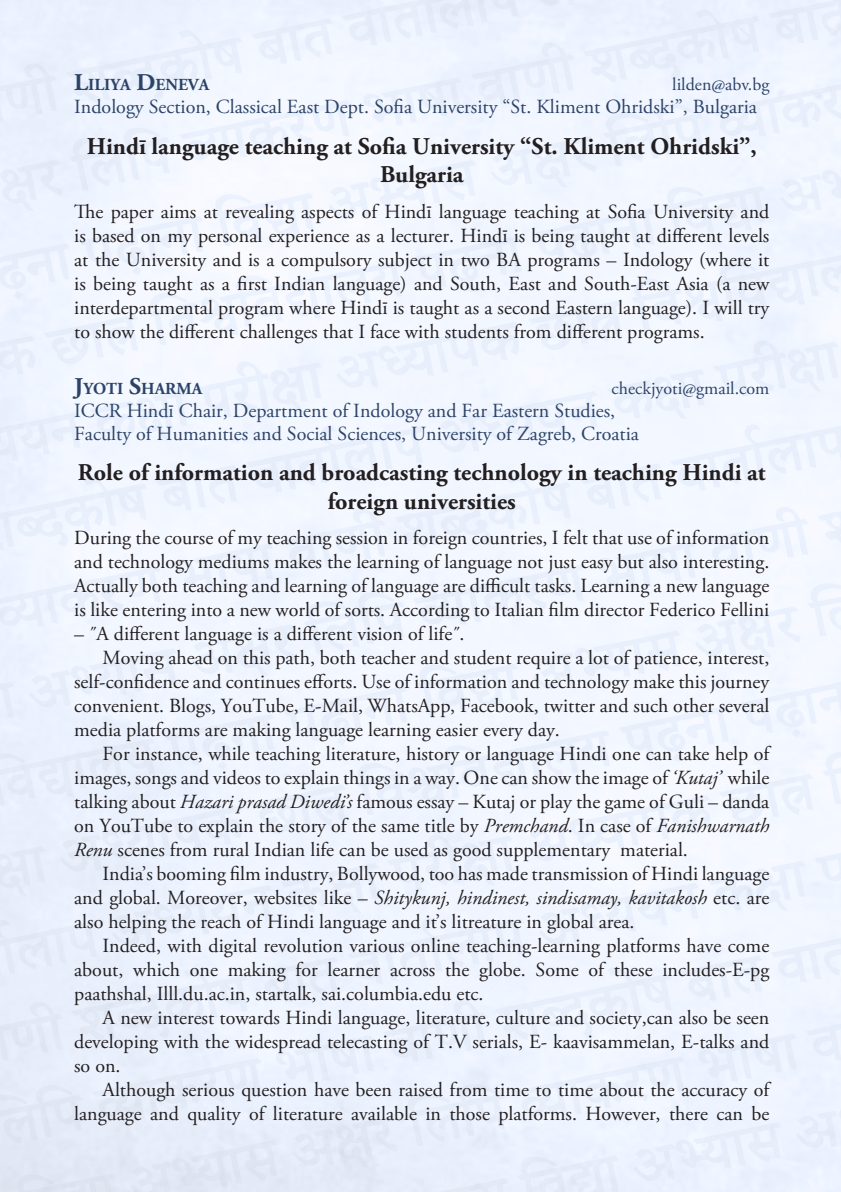
<style>
.page{position:relative;width:841px;height:1192px;background:#fff}
.page>*{position:absolute;margin:0;border:0;box-sizing:border-box;transform-origin:0 0}
.t1{font:700 24px/28.8px "Adobe Garamond Indic";color:#231f20;text-align:center}
.t2{font:20px/24px "Adobe Garamond Indic";color:#231f20;text-align:justify}
.t3{font:20px/23px "Adobe Garamond Indic";color:#2c4368}
.t4{font:italic 20px "Adobe Garamond Indic";color:#231f20}
.t5{font:18px "Adobe Garamond Indic";color:#2c4368}
.t6{font:700 16.8px "Adobe Garamond Indic";color:#2c4368}
.s1{font-size:24px}
.s2{font-style:italic}
.s3{font-style:normal}
</style>
<div class="page">
<p class="t6" style="left:74px;top:75px;width:137px"><span class="s1">L</span>ILIYA <span class="s1">D</span>ENEVA</p>
<p class="t5" style="left:672px;top:74px;width:99px">lilden@abv.bg</p>
<p class="t3" style="left:74px;top:96px;width:684px">Indology Section, Classical East Dept. Sofia University “St. Kliment Ohridski”, Bulgaria</p>
<p class="t1" style="left:87px;top:132px;width:672px">Hindī language teaching at Sofia University “St. Kliment Ohridski”,<br>Bulgaria</p>
<p class="t2" style="left:74px;top:200px;width:697px">The paper aims at revealing aspects of Hindī language teaching at Sofia University and is based on my personal experience as a lecturer. Hindī is being taught at different levels at the University and is a compulsory subject in two BA programs – Indology (where it is being taught as a first Indian language) and South, East and South-East Asia (a new interdepartmental program where Hindī is taught as a second Eastern language). I will try to show the different challenges that I face with students from different programs.</p>
<p class="t6" style="left:74px;top:379px;width:129px"><span class="s1">J</span>YOTI <span class="s1">S</span>HARMA</p>
<p class="t5" style="left:612px;top:377px;width:159px">checkjyoti@gmail.com</p>
<p class="t3" style="left:74px;top:399px;width:566px">ICCR Hindī Chair, Department of Indology and Far Eastern Studies,<br>Faculty of Humanities and Social Sciences, University of Zagreb, Croatia</p>
<p class="t1" style="left:78px;top:458px;width:689px">Role of information and broadcasting technology in teaching Hindi at foreign universities</p>
<p class="t2" style="left:74px;top:526px;width:697px">During the course of my teaching session in foreign countries, I felt that use of information and technology mediums makes the learning of language not just easy but also interesting.<br>Actually both teaching and learning of language are difficult tasks. Learning a new language is like entering into a new world of sorts. According to Italian film director Federico Fellini</p>
<p class="t2" style="left:74px;top:622px;width:392px">– ˝A different language is a different vision of life˝.</p>
<p class="t2" style="left:103px;top:646px;width:668px">Moving ahead on this path, both teacher and student require a lot of patience, interest,</p>
<p class="t2" style="left:74px;top:670px;width:697px">self-confidence and continues efforts. Use of information and technology make this journey</p>
<p class="t2" style="left:74px;top:694px;width:697px">convenient. Blogs, YouTube, E-Mail, WhatsApp, Facebook, twitter and such other several</p>
<p class="t2" style="left:74px;top:718px;width:487px">media platforms are making language learning easier every day.</p>
<p class="t2" style="left:103px;top:742px;width:668px">For instance, while teaching literature, history or language Hindi one can take help of</p>
<p class="t2" style="left:74px;top:766px;width:697px">images, songs and videos to explain things in a way. One can show the image of <span class="s2">‘Kutaj’</span> while</p>
<p class="t2" style="left:74px;top:790px;width:697px">talking about <span class="s2">Hazari prasad Diwedi’s</span> famous essay – Kutaj or play the game of Guli – danda</p>
<p class="t2" style="left:74px;top:814px;width:696px">on YouTube to explain the story of the same title by <span class="s2">Premchand</span>. In case of <span class="s2">Fanishwarnath</span></p>
<p class="t2" style="left:74px;top:838px;width:615px"><span class="s2">Renu</span> scenes from rural Indian life can be used as good supplementary material.</p>
<p class="t2" style="left:103px;top:862px;width:668px">India’s booming film industry, Bollywood, too has made transmission of Hindi language</p>
<p class="t4" style="left:74px;top:886px;width:697px"><span class="s3">and global. Moreover, websites like –</span> Shitykunj, hindinest, sindisamay, kavitakosh <span class="s3">etc. are</span></p>
<p class="t2" style="left:74px;top:910px;width:562px">also helping the reach of Hindi language and it’s litreature in global area.</p>
<p class="t2" style="left:103px;top:934px;width:668px">Indeed, with digital revolution various online teaching-learning platforms have come</p>
<p class="t2" style="left:74px;top:958px;width:697px">about, which one making for learner across the globe. Some of these includes-E-pg</p>
<p class="t2" style="left:74px;top:982px;width:411px">paathshal, Illl.du.ac.in, startalk, sai.columbia.edu etc.</p>
<p class="t2" style="left:103px;top:1006px;width:668px">A new interest towards Hindi language, literature, culture and society,can also be seen</p>
<p class="t2" style="left:74px;top:1030px;width:697px">developing with the widespread telecasting of T.V serials, E- kaavisammelan, E‑talks and</p>
<p class="t2" style="left:74px;top:1054px;width:48px">so on.</p>
<p class="t2" style="left:103px;top:1078px;width:668px">Although serious question have been raised from time to time about the accuracy of</p>
<p class="t2" style="left:74px;top:1102px;width:696px">language and quality of literature available in those platforms. However, there can be</p>
</div>
